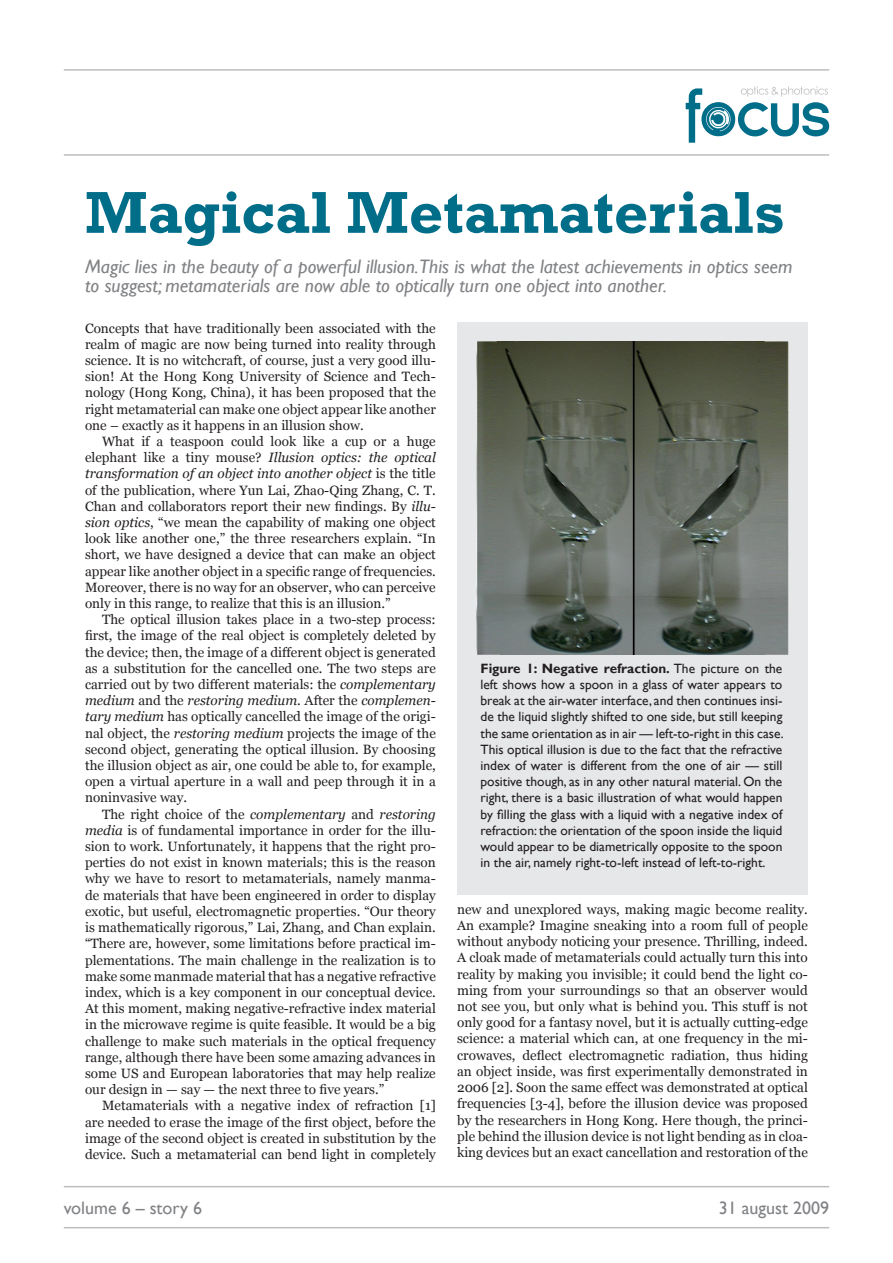
<style>
.page{position:relative;width:893px;height:1263px;background:#fff}
.page>*{position:absolute;margin:0;border:0;box-sizing:border-box;transform-origin:0 0}
.t1{font:700 60px "Rockwell";color:#006d89}
.t2{font:italic 19.5px/19.5px "Gill Sans";color:#808285}
.t3{font:18px "Gill Sans";color:#808285}
.t4{font:13.5px/16.2px "Georgia";color:#231f20;text-align:justify}
.t5{font:13.5px/16.2px "Gill Sans";color:#231f20;text-align:justify}
.s1{font-style:italic}
.s2{font-weight:700}
</style>
<div class="page">
<svg style="left:686px;top:86px;width:143px;height:57px"></svg>
<hr style="left:64px;top:154px;width:765px;height:2px;background:#bcbdc0">
<hr style="left:64px;top:1227px;width:765px;height:1px;background:#bcbdc0">
<hr style="left:64px;top:69px;width:765px;height:2px;background:#bcbdc0">
<hr style="left:64px;top:1186px;width:765px;height:1px;background:#bcbdc0">
<div style="left:457px;top:322px;width:351px;height:573px;background:#e6e7e9"></div>
<img style="left:476px;top:342px;width:313px;height:312px">
<p class="t1" style="left:85px;top:176px;width:701px">Magical Metamaterials</p>
<p class="t2" style="left:85px;top:257px;width:709px">Magic lies in the beauty of a powerful illusion.This is what the latest achievements in optics seem to suggest; metamaterials are now able to optically turn one object into another.</p>
<p class="t4" style="left:85px;top:320px;width:352px">Concepts that have traditionally been associated with the realm of magic are now being turned into reality through science. It is no witchcraft, of course, just a very good illu&shy;sion! At the Hong Kong University of Science and Tech&shy;nology (Hong Kong, China), it has been proposed that the right metamaterial can make one object appear like another one – exactly as it happens in an illusion show.</p>
<p class="t4" style="left:85px;top:434px;width:352px;text-indent:17px">What if a teaspoon could look like a cup or a huge elephant like a tiny mouse? <span class="s1">Illusion optics: the optical transformation of an object into another object</span> is the title of the publication, where Yun Lai, Zhao-Qing Zhang, C. T.<br>Chan and collaborators report their new findings. By <span class="s1">illu&shy;sion optics</span>, “we mean the capability of making one object look like another one,” the three researchers explain. “In short, we have designed a device that can make an object appear like another object in a specific range of frequencies.<br>Moreover, there is no way for an observer, who can perceive only in this range, to realize that this is an illusion.”</p>
<p class="t4" style="left:85px;top:612px;width:352px;text-indent:17px">The optical illusion takes place in a two-step process: first, the image of the real object is completely deleted by the device; then, the image of a different object is generated as a substitution for the cancelled one. The two steps are carried out by two different materials: the <span class="s1">complementary medium</span> and the <span class="s1">restoring medium</span>. After the <span class="s1">complemen&shy;tary medium</span> has optically cancelled the image of the origi&shy;nal object, the <span class="s1">restoring medium</span> projects the image of the second object, generating the optical illusion. By choosing the illusion object as air, one could be able to, for example, open a virtual aperture in a wall and peep through it in a noninvasive way.</p>
<p class="t4" style="left:85px;top:806px;width:352px;text-indent:17px">The right choice of the <span class="s1">complementary</span> and <span class="s1">restoring media</span> is of fundamental importance in order for the illu&shy;sion to work. Unfortunately, it happens that the right pro&shy;perties do not exist in known materials; this is the reason why we have to resort to metamaterials, namely manma&shy;de materials that have been engineered in order to display exotic, but useful, electromagnetic properties. “Our theory is mathematically rigorous,” Lai, Zhang, and Chan explain. “There are, however, some limitations before practical im&shy;plementations. The main challenge in the realization is to make some manmade material that has a negative refractive index, which is a key component in our conceptual device.<br>At this moment, making negative-refractive index material in the microwave regime is quite feasible. It would be a big challenge to make such materials in the optical frequency range, although there have been some amazing advances in some US and European laboratories that may help realize our design in — say — the next three to five years.”</p>
<p class="t4" style="left:85px;top:1098px;width:352px;text-indent:17px">Metamaterials with a negative index of refraction [1] are needed to erase the image of the first object, before the image of the second object is created in substitution by the device. Such a metamaterial can bend light in completely</p>
<p class="t5" style="left:480px;top:660px;width:305px"><span class="s2">Figure 1: Negative refraction.</span> The picture on the left shows how a spoon in a glass of water appears to break at the air-water interface, and then continues insi&shy;de the liquid slightly shifted to one side, but still keeping the same orientation as in air — left-to-right in this case.<br>This optical illusion is due to the fact that the refractive index of water is different from the one of air — still positive though, as in any other natural material. On the right, there is a basic illustration of what would happen by filling the glass with a liquid with a negative index of refraction: the orientation of the spoon inside the liquid would appear to be diametrically opposite to the spoon in the air, namely right-to-left instead of left-to-right.</p>
<p class="t4" style="left:457px;top:901px;width:352px">new and unexplored ways, making magic become reality.<br>An example? Imagine sneaking into a room full of people without anybody noticing your presence. Thrilling, indeed.<br>A cloak made of metamaterials could actually turn this into reality by making you invisible; it could bend the light co&shy;ming from your surroundings so that an observer would not see you, but only what is behind you. This stuff is not only good for a fantasy novel, but it is actually cutting-edge science: a material which can, at one frequency in the mi&shy;crowaves, deflect electromagnetic radiation, thus hiding an object inside, was first experimentally demonstrated in 2006 [2]. Soon the same effect was demonstrated at optical frequencies [3-4], before the illusion device was proposed by the researchers in Hong Kong. Here though, the princi&shy;ple behind the illusion device is not light bending as in cloa&shy;king devices but an exact cancellation and restoration of the</p>
<p class="t3" style="left:64px;top:1197px;width:140px">volume 6 – story 6</p>
<p class="t3" style="left:719px;top:1197px;width:112px">31 august 2009</p>
</div>
